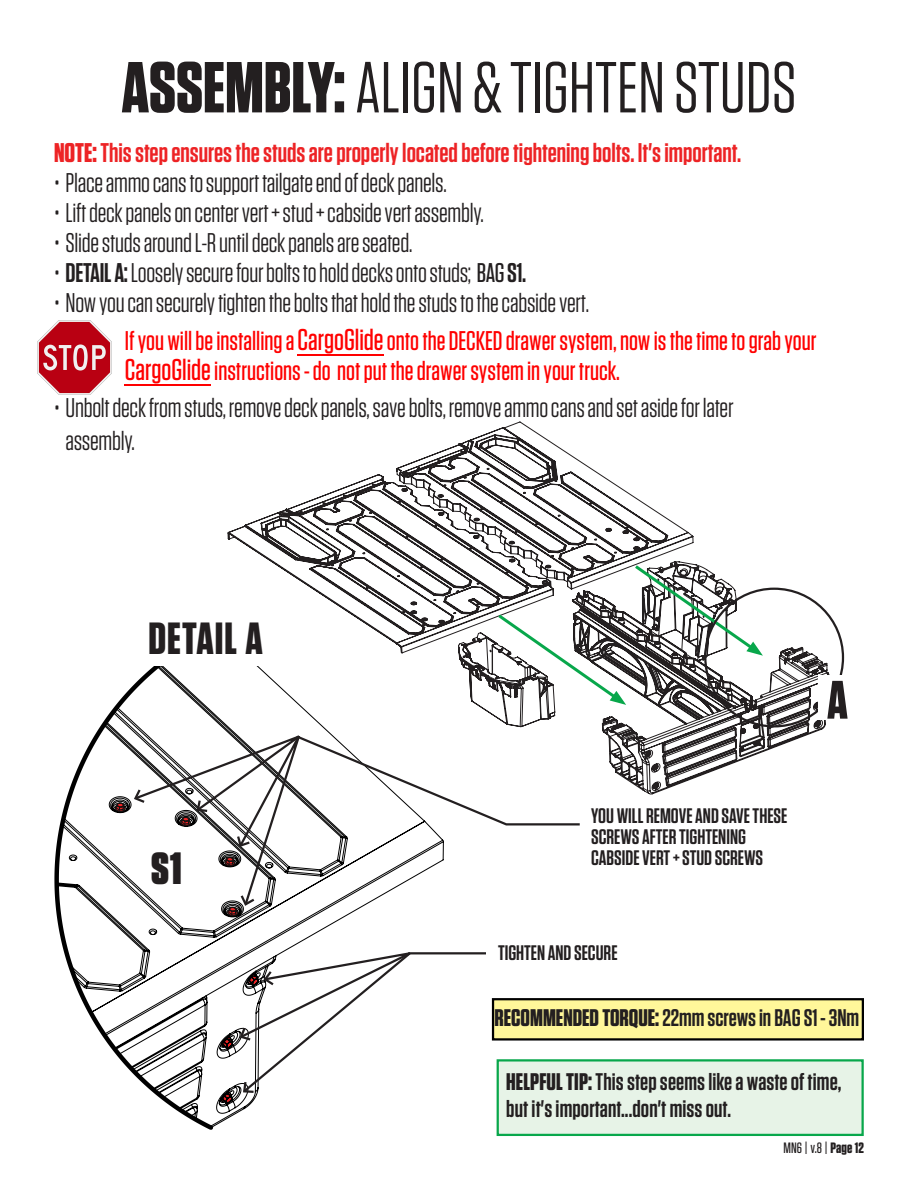
<style>
.page{position:relative;width:918px;height:1188px;background:#fff}
.page>*{position:absolute;margin:0;border:0;box-sizing:border-box;transform-origin:0 0}
.STEP_HEADER{font:72px "Tungsten";color:#231f20}
.t1{font:700 54px "Tungsten";color:#231f20}
.t2{font:700 45px "Tungsten";letter-spacing:.025em;color:#231f20}
.piece_headers{font:900 45px "Tungsten";color:#231f20}
.t3{font:27px/32.4px "Tungsten";letter-spacing:-.01em;color:#231f20}
.t4{font:500 27px/30px "Tungsten";color:#f00}
.t5{font:600 27px "Tungsten";color:#ed2325}
.Step_Instructions{font:600 24px/27px "Tungsten";letter-spacing:.005em;color:#231f20}
.piece_headers-2{font:600 21px "Tungsten";color:#231f20}
.t6{font:500 15px "Tungsten";color:#231f20}
.s1{font-weight:700}
.s2{font-weight:600}
.s3{font-weight:500}
.s4{font-size:30px}
</style>
<div class="page">
<div style="left:497px;top:1059px;width:367px;height:77px;background:#e7f3e7;border:2px solid #08a74b"></div>
<svg style="left:56px;top:666px;width:290px;height:462px"></svg>
<svg style="left:115px;top:802px;width:11px;height:10px"></svg>
<svg style="left:238px;top:948px;width:248px;height:146px"></svg>
<div style="left:492px;top:998px;width:372px;height:43px;background:#fff79a;border:2px solid #000"></div>
<svg style="left:228px;top:422px;width:601px;height:372px"></svg>
<div style="left:128px;top:618px;width:155px;height:48px;background:#fff"></div>
<svg style="left:632px;top:562px;width:131px;height:94px"></svg>
<svg style="left:495px;top:612px;width:131px;height:93px"></svg>
<div style="left:819px;top:675px;width:37px;height:45px;background:#fff"></div>
<svg style="left:132px;top:713px;width:450px;height:203px"></svg>
<img style="left:38px;top:321px;width:74px;height:74px">
<hr style="left:125px;top:384px;width:86px;height:2px;background:#f00">
<hr style="left:298px;top:354px;width:86px;height:2px;background:#f00">
<p class="STEP_HEADER" style="left:122px;top:50px;width:676px"><span class="s1">ASSEMBLY:</span> ALIGN &amp; TIGHTEN STUDS</p>
<p class="t5" style="left:54px;top:138px;width:689px"><span class="s1">NOTE:</span> This step ensures the studs are properly located before tightening bolts. It's important.</p>
<p class="t3" style="left:54px;top:166px;width:394px">• Place ammo cans to support tailgate end of deck panels.</p>
<p class="t3" style="left:54px;top:196px;width:431px">• Lift deck panels on center vert + stud + cabside vert assembly.</p>
<p class="t3" style="left:54px;top:226px;width:360px">• Slide studs around L-R until deck panels are seated.</p>
<p class="t3" style="left:54px;top:257px;width:474px">• <span class="s2">DETAIL A:</span> Loosely secure four bolts to hold decks onto studs; <span class="s3">BAG</span> <span class="s2">S1.</span></p>
<p class="t3" style="left:54px;top:287px;width:537px">• Now you can securely tighten the bolts that hold the studs to the cabside vert.</p>
<p class="t4" style="left:125px;top:326px;width:693px">If you will be installing a <span class="s4">CargoGlide</span> onto the DECKED drawer system, now is the time to grab your<br><span class="s4">CargoGlide</span> instructions - do not put the drawer system in your truck.</p>
<p class="t3" style="left:65px;top:392px;width:670px;text-indent:-11px">• Unbolt deck from studs, remove deck panels, save bolts, remove ammo cans and set aside for later assembly.</p>
<h3 class="t2" style="left:148px;top:614px;width:116px">DETAIL A</h3>
<p class="piece_headers" style="left:151px;top:843px;width:32px">S1</p>
<p class="piece_headers-2" style="left:591px;top:805px;width:198px">YOU WILL REMOVE AND SAVE THESE</p>
<p class="piece_headers-2" style="left:591px;top:826px;width:156px">SCREWS AFTER TIGHTENING</p>
<p class="piece_headers-2" style="left:591px;top:847px;width:173px">CABSIDE VERT + STUD SCREWS</p>
<p class="piece_headers-2" style="left:498px;top:941px;width:121px">TIGHTEN AND SECURE</p>
<h2 class="t1" style="left:827px;top:671px;width:22px">A</h2>
<p class="Step_Instructions" style="left:495px;top:1005px;width:366px"><span class="s1">RECOMMENDED TORQUE:</span> 22mm screws in BAG S1 - 3Nm</p>
<p class="Step_Instructions" style="left:506px;top:1069px;width:337px"><span class="s1">HELPFUL TIP:</span> This step seems like a waste of time, but it's important...don't miss out.</p>
<p class="t6" style="left:783px;top:1140px;width:82px">MN6 | v.8 | <span class="s1">Page 12</span></p>
</div>
